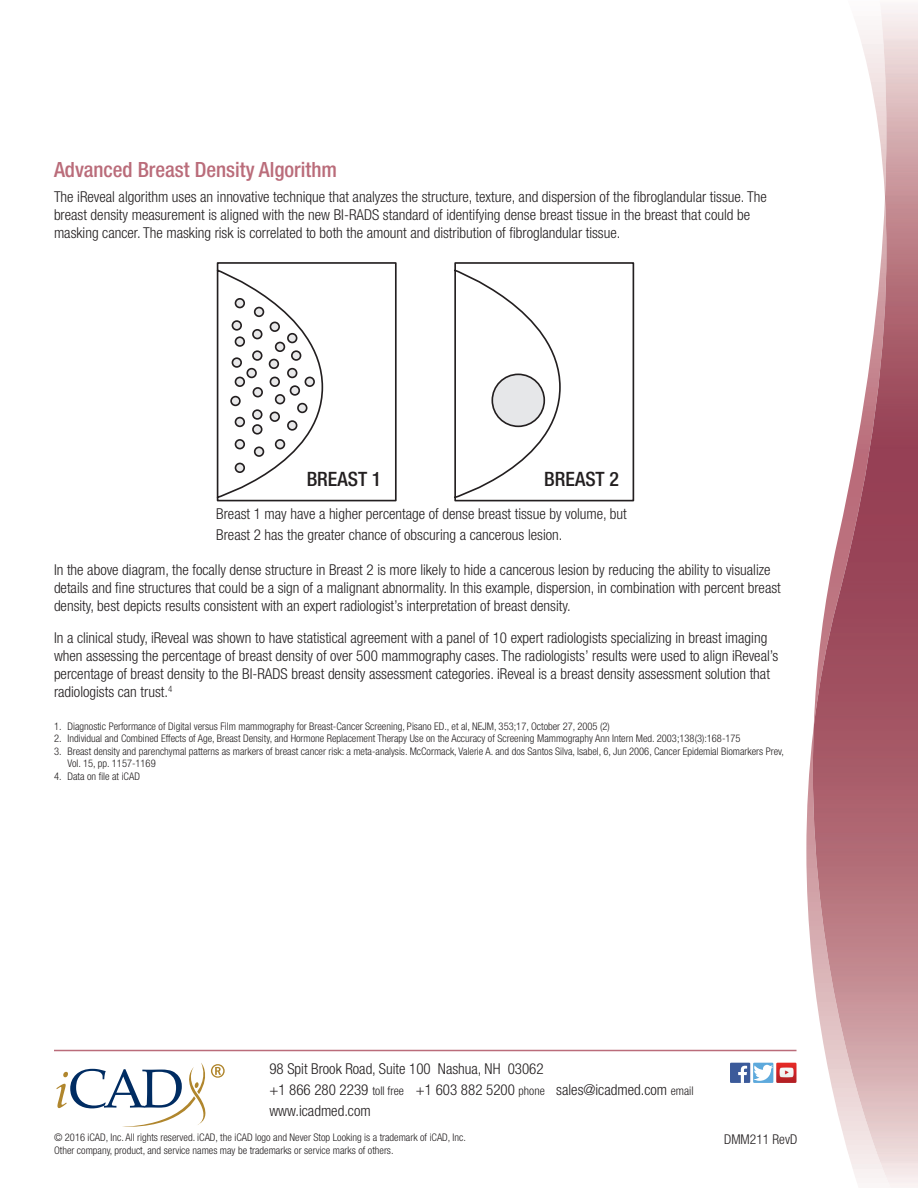
<style>
.page{position:relative;width:918px;height:1188px;background:#fff}
.page>*{position:absolute;margin:0;border:0;box-sizing:border-box;transform-origin:0 0}
.t1{font:500 condensed 21px "Helvetica Neue LT Std";color:#ba6c7a}
.t2{font:500 condensed 19.8px "Helvetica Neue LT Std";color:#231f20}
.t3{font:300 condensed 15px/18px "Helvetica Neue LT Std";color:#231f20}
.t4{font:300 condensed 13.5px "Helvetica Neue LT Std";color:#231f20}
.t5{font:300 condensed 10.5px/12.6px "Helvetica Neue LT Std";color:#231f20}
.s1{font-size:12px}
</style>
<div class="page">
<svg style="left:56px;top:1063px;width:169px;height:64px"></svg>
<hr style="left:54px;top:1050px;width:742px;height:1px;background:#ba6c7a">
<svg style="left:806px;top:734px;width:7px;height:235px"></svg>
<img style="left:813px;top:6px;width:105px;height:1182px">
<div style="left:730px;top:1063px;width:20px;height:20px;background:#3b5a9a"></div>
<svg style="left:738px;top:1066px;width:9px;height:17px"></svg>
<div style="left:753px;top:1063px;width:20px;height:20px;background:#5da9dc"></div>
<svg style="left:753px;top:1065px;width:20px;height:16px"></svg>
<img style="left:776px;top:1063px;width:20px;height:20px">
<svg style="left:217px;top:262px;width:417px;height:239px"></svg>
<div style="left:492px;top:374px;width:52px;height:52px;background:#e6e7e9;border-radius:50%"></div>
<div style="left:491px;top:374px;width:54px;height:53px;border:2px solid #231f20;border-radius:50%"></div>
<div style="left:253px;top:330px;width:9px;height:9px;background:#e8e8e9;border-radius:50%"></div>
<div style="left:252px;top:329px;width:11px;height:10px;border:2px solid #231f20;border-radius:50%"></div>
<div style="left:235px;top:440px;width:9px;height:9px;background:#e8e8e9;border-radius:50%"></div>
<div style="left:235px;top:439px;width:10px;height:10px;border:2px solid #231f20;border-radius:50%"></div>
<div style="left:270px;top:322px;width:9px;height:9px;background:#e8e8e9;border-radius:50%"></div>
<div style="left:270px;top:322px;width:10px;height:10px;border:2px solid #231f20;border-radius:50%"></div>
<div style="left:232px;top:321px;width:9px;height:9px;background:#e8e8e9;border-radius:50%"></div>
<div style="left:232px;top:320px;width:10px;height:11px;border:2px solid #231f20;border-radius:50%"></div>
<div style="left:270px;top:412px;width:9px;height:9px;background:#e8e8e9;border-radius:50%"></div>
<div style="left:270px;top:412px;width:10px;height:10px;border:2px solid #231f20;border-radius:50%"></div>
<div style="left:253px;top:425px;width:9px;height:9px;background:#e8e8e9;border-radius:50%"></div>
<div style="left:252px;top:424px;width:11px;height:11px;border:2px solid #231f20;border-radius:50%"></div>
<div style="left:276px;top:395px;width:8px;height:9px;background:#e8e8e9;border-radius:50%"></div>
<div style="left:275px;top:394px;width:10px;height:10px;border:2px solid #231f20;border-radius:50%"></div>
<div style="left:235px;top:418px;width:9px;height:8px;background:#e8e8e9;border-radius:50%"></div>
<div style="left:235px;top:417px;width:10px;height:10px;border:2px solid #231f20;border-radius:50%"></div>
<div style="left:235px;top:377px;width:9px;height:9px;background:#e8e8e9;border-radius:50%"></div>
<div style="left:235px;top:377px;width:10px;height:10px;border:2px solid #231f20;border-radius:50%"></div>
<div style="left:253px;top:351px;width:9px;height:9px;background:#e8e8e9;border-radius:50%"></div>
<div style="left:252px;top:350px;width:11px;height:11px;border:2px solid #231f20;border-radius:50%"></div>
<div style="left:255px;top:308px;width:8px;height:8px;background:#e8e8e9;border-radius:50%"></div>
<div style="left:254px;top:307px;width:10px;height:10px;border:2px solid #231f20;border-radius:50%"></div>
<div style="left:253px;top:410px;width:9px;height:9px;background:#e8e8e9;border-radius:50%"></div>
<div style="left:252px;top:409px;width:11px;height:11px;border:2px solid #231f20;border-radius:50%"></div>
<div style="left:276px;top:342px;width:8px;height:9px;background:#e8e8e9;border-radius:50%"></div>
<div style="left:275px;top:342px;width:10px;height:10px;border:2px solid #231f20;border-radius:50%"></div>
<div style="left:270px;top:360px;width:8px;height:8px;background:#e8e8e9;border-radius:50%"></div>
<div style="left:269px;top:359px;width:10px;height:10px;border:2px solid #231f20;border-radius:50%"></div>
<div style="left:276px;top:440px;width:8px;height:9px;background:#e8e8e9;border-radius:50%"></div>
<div style="left:275px;top:439px;width:10px;height:10px;border:2px solid #231f20;border-radius:50%"></div>
<div style="left:231px;top:397px;width:9px;height:8px;background:#e8e8e9;border-radius:50%"></div>
<div style="left:230px;top:396px;width:11px;height:10px;border:2px solid #231f20;border-radius:50%"></div>
<div style="left:232px;top:358px;width:9px;height:9px;background:#e8e8e9;border-radius:50%"></div>
<div style="left:232px;top:357px;width:10px;height:11px;border:2px solid #231f20;border-radius:50%"></div>
<div style="left:235px;top:337px;width:9px;height:9px;background:#e8e8e9;border-radius:50%"></div>
<div style="left:235px;top:336px;width:10px;height:11px;border:2px solid #231f20;border-radius:50%"></div>
<div style="left:247px;top:369px;width:9px;height:8px;background:#e8e8e9;border-radius:50%"></div>
<div style="left:246px;top:368px;width:11px;height:10px;border:2px solid #231f20;border-radius:50%"></div>
<div style="left:270px;top:377px;width:9px;height:9px;background:#e8e8e9;border-radius:50%"></div>
<div style="left:270px;top:377px;width:10px;height:10px;border:2px solid #231f20;border-radius:50%"></div>
<div style="left:253px;top:388px;width:9px;height:9px;background:#e8e8e9;border-radius:50%"></div>
<div style="left:253px;top:387px;width:10px;height:10px;border:2px solid #231f20;border-radius:50%"></div>
<div style="left:291px;top:386px;width:8px;height:9px;background:#e8e8e9;border-radius:50%"></div>
<div style="left:290px;top:385px;width:10px;height:11px;border:2px solid #231f20;border-radius:50%"></div>
<div style="left:292px;top:351px;width:9px;height:9px;background:#e8e8e9;border-radius:50%"></div>
<div style="left:291px;top:350px;width:10px;height:11px;border:2px solid #231f20;border-radius:50%"></div>
<div style="left:288px;top:369px;width:9px;height:8px;background:#e8e8e9;border-radius:50%"></div>
<div style="left:287px;top:368px;width:10px;height:10px;border:2px solid #231f20;border-radius:50%"></div>
<div style="left:298px;top:404px;width:9px;height:8px;background:#e8e8e9;border-radius:50%"></div>
<div style="left:297px;top:403px;width:11px;height:10px;border:2px solid #231f20;border-radius:50%"></div>
<div style="left:288px;top:421px;width:9px;height:9px;background:#e8e8e9;border-radius:50%"></div>
<div style="left:287px;top:420px;width:10px;height:11px;border:2px solid #231f20;border-radius:50%"></div>
<div style="left:288px;top:334px;width:9px;height:8px;background:#e8e8e9;border-radius:50%"></div>
<div style="left:287px;top:333px;width:10px;height:10px;border:2px solid #231f20;border-radius:50%"></div>
<div style="left:305px;top:377px;width:9px;height:9px;background:#e8e8e9;border-radius:50%"></div>
<div style="left:305px;top:377px;width:10px;height:10px;border:2px solid #231f20;border-radius:50%"></div>
<div style="left:255px;top:447px;width:8px;height:9px;background:#e8e8e9;border-radius:50%"></div>
<div style="left:254px;top:446px;width:10px;height:11px;border:2px solid #231f20;border-radius:50%"></div>
<div style="left:235px;top:299px;width:9px;height:9px;background:#e8e8e9;border-radius:50%"></div>
<div style="left:235px;top:298px;width:10px;height:10px;border:2px solid #231f20;border-radius:50%"></div>
<div style="left:235px;top:463px;width:9px;height:9px;background:#e8e8e9;border-radius:50%"></div>
<div style="left:235px;top:463px;width:10px;height:10px;border:2px solid #231f20;border-radius:50%"></div>
<h1 class="t1" style="left:54px;top:157px;width:285px">Advanced Breast Density Algorithm</h1>
<p class="t3" style="left:54px;top:187px;width:714px">The iReveal algorithm uses an innovative technique that analyzes the structure, texture, and dispersion of the fibroglandular tissue. The breast density measurement is aligned with the new BI-RADS standard of identifying dense breast tissue in the breast that could be masking cancer. The masking risk is correlated to both the amount and distribution of fibroglandular tissue.</p>
<h2 class="t2" style="left:307px;top:467px;width:76px">BREAST 1</h2>
<h2 class="t2" style="left:544px;top:467px;width:76px">BREAST 2</h2>
<p class="t3" style="left:216px;top:504px;width:412px;line-height:21px">Breast 1 may have a higher percentage of dense breast tissue by volume, but<br>Breast 2 has the greater chance of obscuring a cancerous lesion.</p>
<p class="t3" style="left:54px;top:561px;width:728px">In the above diagram, the focally dense structure in Breast 2 is more likely to hide a cancerous lesion by reducing the ability to visualize details and fine structures that could be a sign of a malignant abnormality. In this example, dispersion, in combination with percent breast density, best depicts results consistent with an expert radiologist’s interpretation of breast density.</p>
<p class="t3" style="left:54px;top:628px;width:726px">In a clinical study, iReveal was shown to have statistical agreement with a panel of 10 expert radiologists specializing in breast imaging when assessing the percentage of breast density of over 500 mammography cases. The radiologists’ results were used to align iReveal’s percentage of breast density to the BI-RADS breast density assessment categories. iReveal is a breast density assessment solution that radiologists can trust.<sup>4</sup></p>
<p class="t5" style="left:54px;top:719px;width:557px">1. Diagnostic Performance of Digital versus Film mammography for Breast-Cancer Screening, Pisano ED., et al, NEJM, 353;17, October 27, 2005 (2)</p>
<p class="t5" style="left:54px;top:732px;width:688px">2. Individual and Combined Effects of Age, Breast Density, and Hormone Replacement Therapy Use on the Accuracy of Screening Mammography Ann Intern Med. 2003;138(3):168-175</p>
<p class="t5" style="left:68px;top:745px;width:718px;text-indent:-14px">3. Breast density and parenchymal patterns as markers of breast cancer risk: a meta-analysis. McCormack, Valerie A. and dos Santos Silva, Isabel, 6, Jun 2006, Cancer Epidemial Biomarkers Prev,<br>Vol. 15, pp. 1157-1169</p>
<p class="t5" style="left:54px;top:770px;width:87px">4. Data on file at iCAD</p>
<p class="t3" style="left:269px;top:1058px;width:426px;line-height:21px">98 Spit Brook Road, Suite 100 Nashua, NH 03062<br>+1 866 280 2239 <span class="s1">toll free</span> +1 603 882 5200 <span class="s1">phone</span> sales@icadmed.com <span class="s1">email </span>www.icadmed.com</p>
<p class="t5" style="left:54px;top:1131px;width:414px">© 2016 iCAD, Inc. All rights reserved. iCAD, the iCAD logo and Never Stop Looking is a trademark of iCAD, Inc.</p>
<p class="t4" style="left:724px;top:1131px;width:75px">DMM211 RevD</p>
<p class="t5" style="left:54px;top:1144px;width:341px">Other company, product, and service names may be trademarks or service marks of others.</p>
</div>
